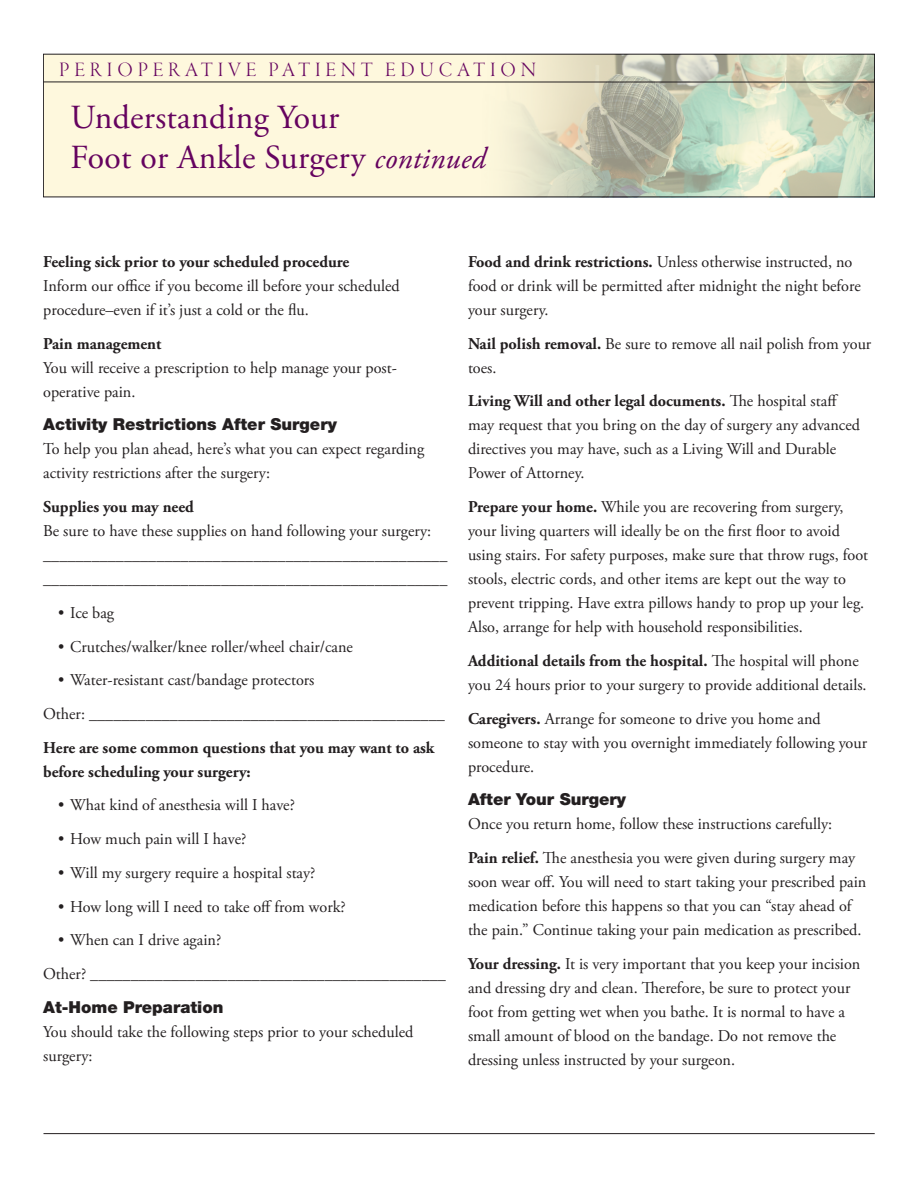
<style>
.page{position:relative;width:918px;height:1188px;background:#fff}
.page>*{position:absolute;margin:0;border:0;box-sizing:border-box;transform-origin:0 0}
.headertitle{font:33.6px/40.5px "Adobe Garamond Pro";letter-spacing:.01em;color:#65035f}
.t1{font:21px "Garamond Premr Pro Lt Disp";letter-spacing:.23em;color:#65035f}
.text1{font:16.5px/24px "Adobe Garamond Pro";color:#231f20}
.text1-2{font:700 16.5px/24px "Adobe Garamond Pro";color:#231f20}
.subhead{font:900 16.5px "Helvetica Neue";color:#231f20}
.s1{font-style:italic;font-size:30px}
.s2{font-weight:700}
.s3{font-family:"Helvetica Neue LT Std";font-weight:900}
</style>
<div class="page">
<svg style="left:43px;top:54px;width:832px;height:143px;background:#e5e4cb"></svg>
<hr style="left:43px;top:82px;width:832px;height:1px;background:#231f20">
<hr style="left:44px;top:1133px;width:831px;height:1px;background:#231f20">
<p class="t1" style="left:59px;top:58px;width:478px">PERIOPERATIVE PATIENT EDUCATION</p>
<p class="headertitle" style="left:71px;top:98px;width:417px">Understanding Your<br>Foot or Ankle Surgery <span class="s1">continued</span></p>
<p class="text1" style="left:43px;top:250px;width:358px"><span class="s2">Feeling sick prior to your scheduled procedure<br></span>Inform our office if you become ill before your scheduled procedure–even if it’s just a cold or the flu.</p>
<p class="text1" style="left:43px;top:332px;width:355px"><span class="s2">Pain management<br></span>You will receive a prescription to help manage your post&shy;operative pain.</p>
<p class="text1" style="left:43px;top:414px;width:383px"><span class="s3">Activity Restrictions After Surgery<br></span>To help you plan ahead, here’s what you can expect regarding activity restrictions after the surgery:</p>
<p class="text1" style="left:43px;top:495px;width:406px"><span class="s2">Supplies you may need<br></span>Be sure to have these supplies on hand following your surgery: __________________________________________________ __________________________________________________</p>
<p class="text1" style="left:58px;top:601px;width:57px">• Ice bag</p>
<p class="text1" style="left:58px;top:635px;width:296px">• Crutches/walker/knee roller/wheel chair/cane</p>
<p class="text1" style="left:58px;top:669px;width:258px">• Water-resistant cast/bandage protectors</p>
<p class="text1" style="left:43px;top:702px;width:403px">Other: ____________________________________________</p>
<p class="text1-2" style="left:43px;top:736px;width:393px">Here are some common questions that you may want to ask before scheduling your surgery:</p>
<p class="text1" style="left:58px;top:794px;width:238px">• What kind of anesthesia will I have?</p>
<p class="text1" style="left:58px;top:828px;width:190px">• How much pain will I have?</p>
<p class="text1" style="left:58px;top:861px;width:259px">• Will my surgery require a hospital stay?</p>
<p class="text1" style="left:58px;top:895px;width:289px">• How long will I need to take off from work?</p>
<p class="text1" style="left:58px;top:929px;width:165px">• When can I drive again?</p>
<p class="text1" style="left:43px;top:962px;width:404px">Other? ____________________________________________</p>
<p class="text1" style="left:43px;top:996px;width:372px"><span class="s3">At-Home Preparation<br></span>You should take the following steps prior to your scheduled surgery:</p>
<p class="text1" style="left:468px;top:250px;width:394px"><span class="s2">Food and drink restrictions.</span> Unless otherwise instructed, no food or drink will be permitted after midnight the night before your surgery.</p>
<p class="text1" style="left:468px;top:332px;width:405px"><span class="s2">Nail polish removal.</span> Be sure to remove all nail polish from your toes.</p>
<p class="text1" style="left:468px;top:390px;width:394px"><span class="s2">Living Will and other legal documents.</span> The hospital staff may request that you bring on the day of surgery any advanced directives you may have, such as a Living Will and Durable Power of Attorney.</p>
<p class="text1" style="left:468px;top:495px;width:402px"><span class="s2">Prepare your home.</span> While you are recovering from surgery, your living quarters will ideally be on the first floor to avoid using stairs. For safety purposes, make sure that throw rugs, foot stools, electric cords, and other items are kept out the way to prevent tripping. Have extra pillows handy to prop up your leg.<br>Also, arrange for help with household responsibilities.</p>
<p class="text1" style="left:468px;top:649px;width:400px"><span class="s2">Additional details from the hospital.</span> The hospital will phone you 24 hours prior to your surgery to provide additional details.</p>
<p class="text1" style="left:468px;top:707px;width:401px"><span class="s2">Caregivers.</span> Arrange for someone to drive you home and someone to stay with you overnight immediately following your procedure.</p>
<p class="subhead" style="left:468px;top:790px;width:160px">After Your Surgery</p>
<p class="text1" style="left:468px;top:813px;width:366px">Once you return home, follow these instructions carefully:</p>
<p class="text1" style="left:468px;top:846px;width:400px"><span class="s2">Pain relief.</span> The anesthesia you were given during surgery may soon wear off. You will need to start taking your prescribed pain medication before this happens so that you can “stay ahead of the pain.” Continue taking your pain medication as prescribed.</p>
<p class="text1" style="left:468px;top:952px;width:394px"><span class="s2">Your dressing.</span> It is very important that you keep your incision and dressing dry and clean. Therefore, be sure to protect your foot from getting wet when you bathe. It is normal to have a small amount of blood on the bandage. Do not remove the dressing unless instructed by your surgeon.</p>
</div>
